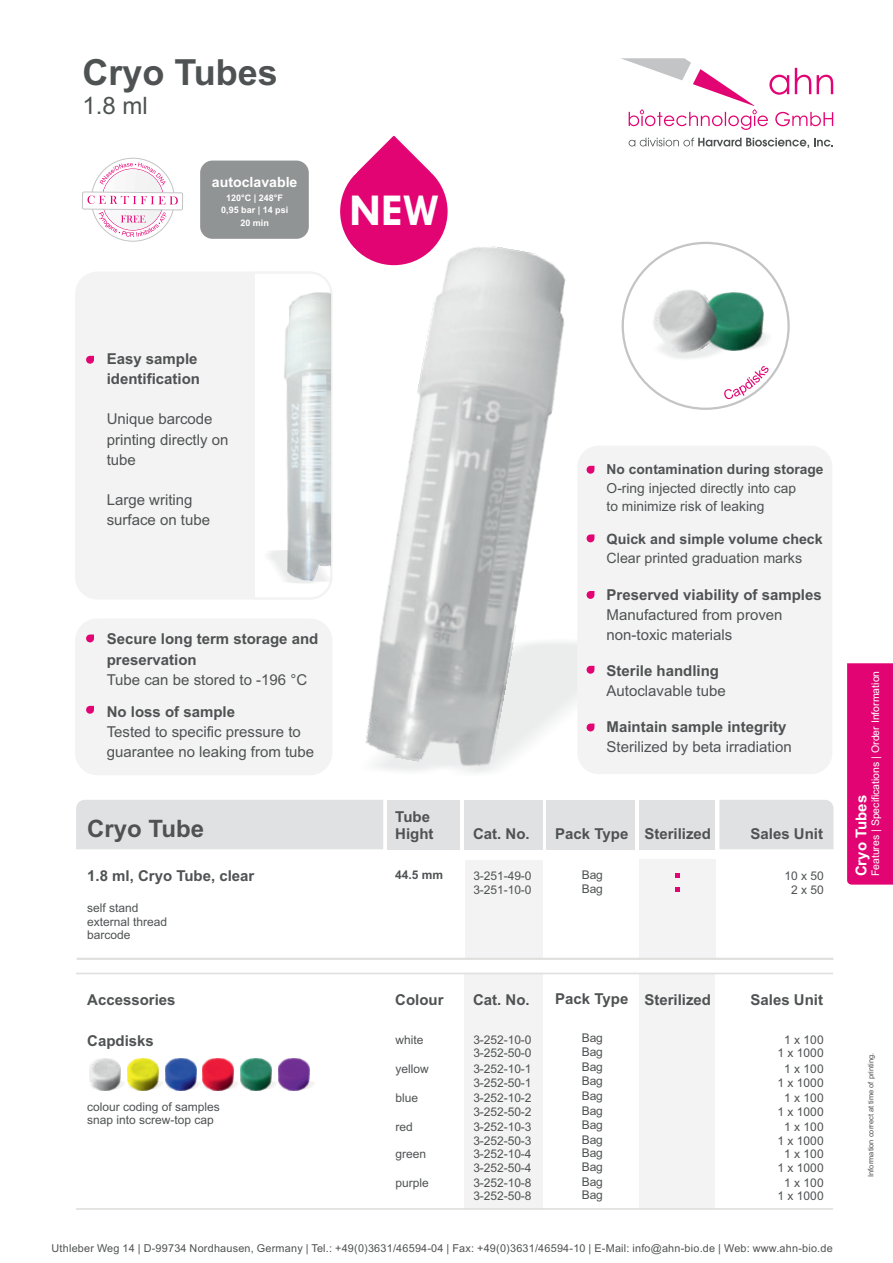
<style>
.page{position:relative;width:893px;height:1263px;background:#fff}
.page>*{position:absolute;margin:0;border:0;box-sizing:border-box;transform-origin:0 0}
.t1{font:700 45.9px "Tw Cen";color:#fff}
.t2{font:700 36px "Arial";color:#4f5253}
.t3{font:700 24px "Arial";color:#4f5253}
.t4{font:24px "Arial";color:#4f5253}
.t5{font:700 15px/20.1px "Arial";color:#4f5253}
.t6{font:15px/20.1px "Arial";color:#4f5253}
.t7{font:700 15px "Arial";color:#fff}
.t8{font:14.25px "Arial";color:#4f5253}
.t9{font:700 14.25px "Arial";color:#4f5253}
.t10{font:700 14.1px "Arial";color:#fff}
.t11{font:13.8px/18.5px "Arial";color:#4f5253}
.t12{font:700 13.8px "Arial";color:#4f5253}
.t13{font:12px/13.4px "Arial";color:#4f5253}
.t14{font:700 12px "Arial";color:#4f5253}
.t15{font:10.8px "Arial";letter-spacing:.02em;color:#4f5253}
.t16{font:10.5px "Arial";color:#fff}
.t17{font:700 9px/12.6px "Arial";color:#fff}
.t18{font:7.5px "Arial";color:#4f5253}
</style>
<div class="page">
<img style="left:728px;top:293px;width:35px;height:36px">
<svg style="left:639px;top:329px;width:136px;height:70px"></svg>
<img style="left:645px;top:290px;width:83px;height:73px">
<img style="left:365px;top:246px;width:212px;height:527px">
<div style="left:719px;top:800px;width:114px;height:49px;background:#e0e1e2"></div>
<div style="left:76px;top:800px;width:307px;height:49px;background:#e0e1e2"></div>
<div style="left:847px;top:663px;width:46px;height:222px;background:#e20473"></div>
<div style="left:577px;top:446px;width:255px;height:328px;background:#f3f3f3;border-radius:21px"></div>
<div style="left:75px;top:272px;width:257px;height:327px;background:#f3f3f3;border:2px solid #f3f3f3;border-radius:21px"></div>
<div style="left:75px;top:618px;width:257px;height:157px;background:#f3f3f3;border:2px solid #f3f3f3;border-radius:21px"></div>
<svg style="left:86px;top:356px;width:8px;height:8px"></svg>
<svg style="left:86px;top:634px;width:8px;height:8px"></svg>
<svg style="left:86px;top:706px;width:8px;height:8px"></svg>
<svg style="left:587px;top:466px;width:7px;height:8px"></svg>
<svg style="left:587px;top:534px;width:7px;height:8px"></svg>
<svg style="left:587px;top:591px;width:7px;height:8px"></svg>
<svg style="left:587px;top:666px;width:7px;height:8px"></svg>
<svg style="left:587px;top:723px;width:7px;height:8px"></svg>
<div style="left:639px;top:800px;width:76px;height:49px;background:#e0e1e2"></div>
<div style="left:547px;top:800px;width:88px;height:49px;background:#e0e1e2"></div>
<div style="left:464px;top:800px;width:78px;height:49px;background:#e0e1e2"></div>
<div style="left:388px;top:800px;width:72px;height:49px;background:#e0e1e2"></div>
<div style="left:639px;top:859px;width:76px;height:100px;background:#f3f3f3"></div>
<div style="left:465px;top:861px;width:77px;height:98px;background:#f3f3f3"></div>
<svg style="left:675px;top:873px;width:4px;height:5px"></svg>
<svg style="left:675px;top:887px;width:4px;height:5px"></svg>
<hr style="left:77px;top:958px;width:756px;height:2px;background:#e0e1df">
<div style="left:639px;top:973px;width:76px;height:236px;background:#f3f3f3"></div>
<div style="left:464px;top:973px;width:78px;height:236px;background:#f3f3f3"></div>
<hr style="left:76px;top:1208px;width:757px;height:2px;background:#e0e1df">
<hr style="left:76px;top:973px;width:757px;height:1px;background:#e0e1df">
<img style="left:203px;top:1059px;width:31px;height:21px">
<img style="left:89px;top:1059px;width:31px;height:21px">
<img style="left:279px;top:1059px;width:31px;height:21px">
<img style="left:241px;top:1059px;width:31px;height:21px">
<img style="left:165px;top:1059px;width:31px;height:21px">
<svg style="left:89px;top:1080px;width:225px;height:11px"></svg>
<img style="left:127px;top:1059px;width:31px;height:31px">
<svg style="left:236px;top:135px;width:221px;height:466px"></svg>
<div style="left:200px;top:161px;width:109px;height:78px;background:#919494;border-radius:12px"></div>
<svg style="left:91px;top:158px;width:84px;height:84px"></svg>
<img style="left:102px;top:169px;width:62px;height:61px;border-radius:50%">
<svg style="left:100px;top:162px;width:66px;height:23px"></svg>
<svg style="left:82px;top:191px;width:101px;height:46px"></svg>
<svg style="left:621px;top:58px;width:212px;height:72px"></svg>
<svg style="left:629px;top:138px;width:204px;height:10px"></svg>
<h2 class="t2" style="left:82px;top:58px;width:197px">Cryo Tubes</h2>
<h3 class="t4" style="left:82px;top:96px;width:67px">1.8 ml</h3>
<p class="t10" style="left:212px;top:177px;width:87px">autoclavable</p>
<p class="t17" style="left:226px;top:192px;width:58px">120°C | 248 F</p>
<p class="t17" style="left:240px;top:217px;width:30px">20 min</p>
<p class="t17" style="left:221px;top:192px;width:69px;text-indent:53px">°<br>0,95 bar | 14 psi</p>
<h1 class="t1" style="left:349px;top:193px;width:91px">NEW</h1>
<p class="t5" style="left:107px;top:350px;width:95px">Easy sample identification</p>
<p class="t6" style="left:107px;top:410px;width:123px">Unique barcode printing directly on tube</p>
<p class="t6" style="left:107px;top:491px;width:105px">Large writing surface on tube</p>
<p class="t5" style="left:107px;top:630px;width:213px">Secure long term storage and preservation</p>
<p class="t6" style="left:107px;top:671px;width:202px">Tube can be stored to -196 °C</p>
<p class="t5" style="left:107px;top:703px;width:130px">No loss of sample</p>
<p class="t6" style="left:107px;top:723px;width:209px">Tested to specific pressure to guarantee no leaking from tube</p>
<p class="t12" style="left:607px;top:464px;width:218px">No contamination during storage</p>
<p class="t11" style="left:607px;top:480px;width:191px">O-ring injected directly into cap to minimize risk of leaking</p>
<p class="t9" style="left:607px;top:534px;width:218px">Quick and simple volume check</p>
<p class="t8" style="left:607px;top:553px;width:197px">Clear printed graduation marks</p>
<p class="t5" style="left:607px;top:586px;width:217px">Preserved viability of samples</p>
<p class="t6" style="left:607px;top:606px;width:177px">Manufactured from proven non-toxic materials</p>
<p class="t5" style="left:607px;top:662px;width:114px">Sterile handling</p>
<p class="t6" style="left:607px;top:682px;width:121px">Autoclavable tube</p>
<p class="t5" style="left:607px;top:718px;width:182px">Maintain sample integrity</p>
<p class="t6" style="left:607px;top:738px;width:187px">Sterilized by beta irradiation</p>
<p class="t5" style="left:395px;top:810px;width:40px;line-height:16.8px">Tube<br>Hight</p>
<p class="t14" style="left:395px;top:870px;width:50px">44.5 mm</p>
<h3 class="t3" style="left:87px;top:820px;width:118px">Cryo Tube</h3>
<p class="t5" style="left:473px;top:825px;width:58px">Cat. No.</p>
<p class="t5" style="left:555px;top:825px;width:157px">Pack Type Sterilized</p>
<p class="t5" style="left:750px;top:825px;width:74px">Sales Unit</p>
<p class="t13" style="left:473px;top:870px;width:60px">3-251-49-0</p>
<p class="t13" style="left:582px;top:869px;width:23px">Bag</p>
<p class="t13" style="left:473px;top:884px;width:60px">3-251-10-0</p>
<p class="t13" style="left:582px;top:883px;width:23px">Bag</p>
<p class="t5" style="left:87px;top:867px;width:169px">1.8 ml, Cryo Tube, clear</p>
<p class="t13" style="left:87px;top:902px;width:82px">self stand external thread barcode</p>
<p class="t13" style="left:785px;top:870px;width:41px;line-height:14.1px;text-align:center">10 x 50<br>2 x 50</p>
<p class="t5" style="left:87px;top:990px;width:90px">Accessories</p>
<p class="t5" style="left:395px;top:990px;width:50px">Colour</p>
<p class="t5" style="left:473px;top:990px;width:58px">Cat. No.</p>
<p class="t5" style="left:555px;top:990px;width:157px">Pack Type Sterilized</p>
<p class="t5" style="left:87px;top:1032px;width:68px">Capdisks</p>
<p class="t13" style="left:87px;top:1101px;width:134px">colour coding of samples snap into screw-top cap</p>
<p class="t13" style="left:473px;top:1034px;width:60px">3-252-10-0</p>
<p class="t13" style="left:582px;top:1033px;width:23px">Bag</p>
<p class="t13" style="left:473px;top:1063px;width:60px">3-252-10-1</p>
<p class="t13" style="left:582px;top:1061px;width:23px">Bag</p>
<p class="t13" style="left:396px;top:1034px;width:30px">white</p>
<p class="t13" style="left:396px;top:1063px;width:35px">yellow</p>
<p class="t13" style="left:396px;top:1092px;width:24px">blue</p>
<p class="t13" style="left:396px;top:1121px;width:19px">red</p>
<p class="t13" style="left:396px;top:1148px;width:32px">green</p>
<p class="t13" style="left:396px;top:1177px;width:35px">purple</p>
<p class="t13" style="left:473px;top:1177px;width:60px">3-252-10-8</p>
<p class="t13" style="left:582px;top:1176px;width:23px">Bag</p>
<p class="t13" style="left:473px;top:1048px;width:60px">3-252-50-0</p>
<p class="t13" style="left:582px;top:1046px;width:23px">Bag</p>
<p class="t13" style="left:473px;top:1077px;width:60px">3-252-50-1</p>
<p class="t13" style="left:582px;top:1075px;width:23px">Bag</p>
<p class="t13" style="left:473px;top:1106px;width:60px">3-252-50-2</p>
<p class="t13" style="left:582px;top:1105px;width:23px">Bag</p>
<p class="t13" style="left:473px;top:1135px;width:60px">3-252-50-3</p>
<p class="t13" style="left:582px;top:1134px;width:23px">Bag</p>
<p class="t13" style="left:473px;top:1162px;width:60px">3-252-50-4</p>
<p class="t13" style="left:582px;top:1161px;width:23px">Bag</p>
<p class="t13" style="left:473px;top:1190px;width:60px">3-252-50-8</p>
<p class="t13" style="left:582px;top:1189px;width:23px">Bag</p>
<p class="t13" style="left:473px;top:1092px;width:60px">3-252-10-2</p>
<p class="t13" style="left:582px;top:1091px;width:23px">Bag</p>
<p class="t13" style="left:473px;top:1121px;width:60px">3-252-10-3</p>
<p class="t13" style="left:582px;top:1119px;width:23px">Bag</p>
<p class="t13" style="left:473px;top:1148px;width:60px">3-252-10-4</p>
<p class="t13" style="left:582px;top:1147px;width:23px">Bag</p>
<p class="t5" style="left:750px;top:990px;width:74px">Sales Unit</p>
<p class="t13" style="left:784px;top:1034px;width:41px">1 x 100</p>
<p class="t13" style="left:784px;top:1063px;width:41px">1 x 100</p>
<p class="t13" style="left:784px;top:1092px;width:41px">1 x 100</p>
<p class="t13" style="left:784px;top:1121px;width:41px">1 x 100</p>
<p class="t13" style="left:784px;top:1148px;width:41px">1 x 100</p>
<p class="t13" style="left:784px;top:1177px;width:41px">1 x 100</p>
<p class="t13" style="left:778px;top:1048px;width:48px">1 x 1000</p>
<p class="t13" style="left:778px;top:1077px;width:48px">1 x 1000</p>
<p class="t13" style="left:778px;top:1106px;width:48px">1 x 1000</p>
<p class="t13" style="left:778px;top:1135px;width:48px">1 x 1000</p>
<p class="t13" style="left:778px;top:1162px;width:48px">1 x 1000</p>
<p class="t13" style="left:778px;top:1190px;width:48px">1 x 1000</p>
<p class="t15" style="left:52px;top:1244px;width:783px">Uthleber Weg 14 | D-99734 Nordhausen, Germany | Tel.: +49(0)3631/46594-04 | Fax: +49(0)3631/46594-10 | E-Mail: info@ahn-bio.de | Web: www.ahn-bio.de</p>
<p class="t16" style="left:871px;top:876px;width:207px;rotate:-90deg">Features | Specifications | Order Information</p>
<p class="t7" style="left:856px;top:876px;width:83px;rotate:-90deg">Cryo Tubes</p>
<p class="t18" style="left:868px;top:1177px;width:126px;rotate:-90deg">Information correct at time of printing.</p>
</div>
